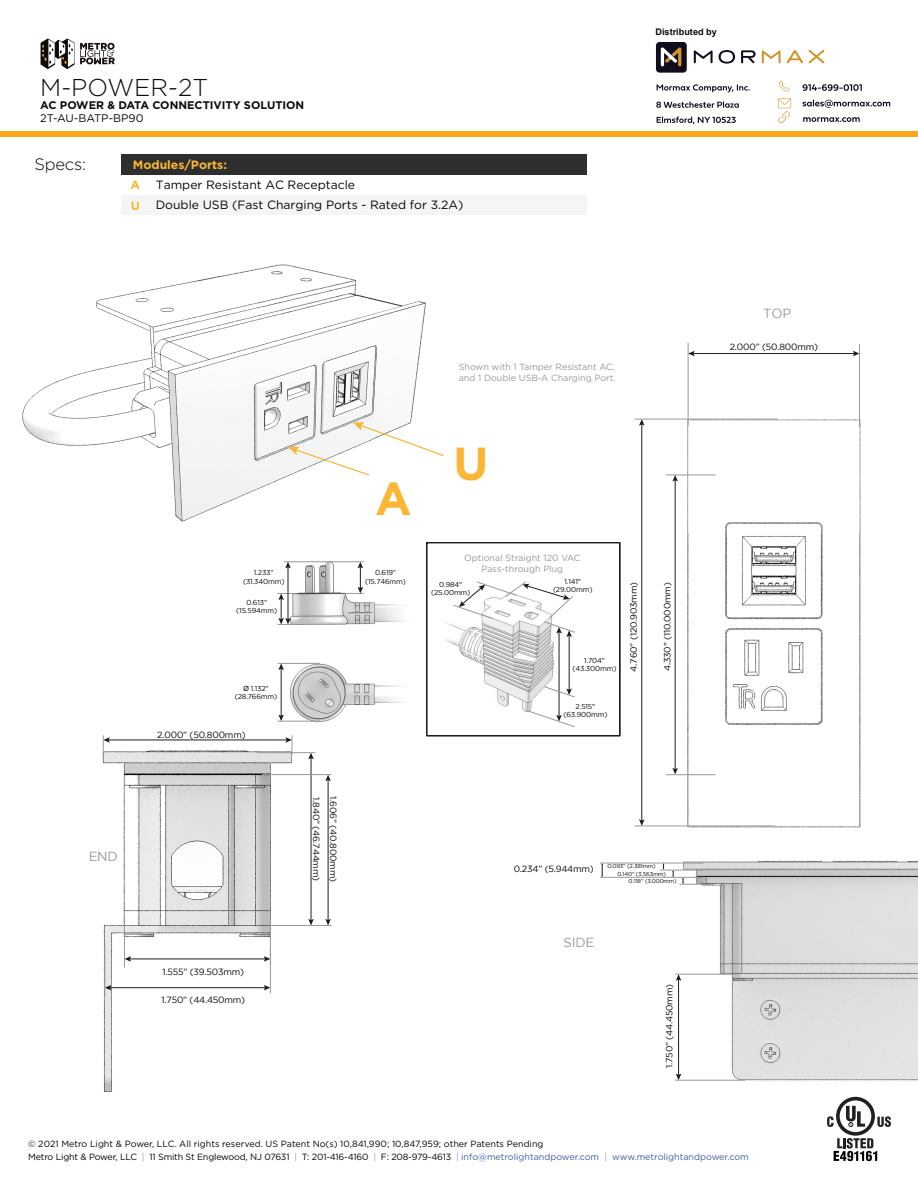
<style>
.page{position:relative;width:918px;height:1188px;background:#fff}
.page>*{position:absolute;margin:0;border:0;box-sizing:border-box;transform-origin:0 0}
.t1{font:700 46.35px "Gotham";color:#fcb534}
.t2{font:300 24.3px "Gotham";color:#0c0d0b}
.t3{font:300 16.5px "Gotham";letter-spacing:-.015em;color:#040503}
.t4{font:13.2px "Gotham";letter-spacing:-.02em;color:#999}
.t5{font:12px/20.2px "Gotham";color:#040503}
.t6{font:700 12px/20.2px "Gotham";color:#fcb534}
.t7{font:700 11.1px "Gotham";color:#0c0d0b}
.t8{font:11.1px "Gotham";color:#0c0d0b}
.t9{font:700 9.15px "Arial";color:#0c0d0b}
.t10{font:9px/12.8px "Gotham";color:#040503}
.t11{font:9px "Gotham";letter-spacing:-.02em;color:#040503}
.t12{font:9px/10.8px "Gotham";color:#999}
.t13{font:7.2px/8.6px "Gotham";letter-spacing:-.02em;color:#040503;text-align:center}
.t14{font:5.55px "Gotham";letter-spacing:-.02em;color:#040503}
.s1{font-family:"Arial"}
.s2{color:#999}
.s3{color:#405da4}
</style>
<div class="page">
<svg style="left:827px;top:1097px;width:64px;height:64px"></svg>
<img style="left:102px;top:737px;width:203px;height:355px">
<img style="left:681px;top:860px;width:237px;height:221px">
<img style="left:641px;top:80px;width:250px;height:748px">
<hr style="left:129px;top:959px;width:137px;height:1px;background:#211d1e">
<svg style="left:264px;top:956px;width:6px;height:6px"></svg>
<svg style="left:125px;top:956px;width:6px;height:6px"></svg>
<hr style="left:108px;top:740px;width:180px;height:1px;background:#211d1e">
<hr style="left:328px;top:779px;width:1px;height:142px;background:#211d1e">
<svg style="left:325px;top:919px;width:6px;height:6px"></svg>
<svg style="left:325px;top:775px;width:6px;height:6px"></svg>
<hr style="left:311px;top:757px;width:1px;height:164px;background:#211d1e">
<svg style="left:308px;top:919px;width:6px;height:6px"></svg>
<svg style="left:308px;top:753px;width:6px;height:6px"></svg>
<hr style="left:257px;top:752px;width:58px;height:1px;background:#999">
<hr style="left:262px;top:774px;width:70px;height:1px;background:#999">
<hr style="left:271px;top:925px;width:61px;height:1px;background:#999">
<hr style="left:678px;top:979px;width:1px;height:97px;background:#211d1e">
<svg style="left:676px;top:975px;width:5px;height:6px"></svg>
<svg style="left:676px;top:1074px;width:5px;height:6px"></svg>
<hr style="left:675px;top:1080px;width:70px;height:1px;background:#999">
<hr style="left:675px;top:974px;width:60px;height:1px;background:#999">
<svg style="left:285px;top:735px;width:8px;height:20px"></svg>
<hr style="left:270px;top:920px;width:1px;height:44px;background:#999">
<svg style="left:103px;top:735px;width:7px;height:25px"></svg>
<hr style="left:124px;top:917px;width:1px;height:51px;background:#999">
<hr style="left:109px;top:987px;width:157px;height:1px;background:#211d1e">
<svg style="left:264px;top:985px;width:6px;height:5px"></svg>
<svg style="left:106px;top:985px;width:5px;height:5px"></svg>
<hr style="left:270px;top:949px;width:1px;height:44px;background:#999">
<hr style="left:105px;top:946px;width:1px;height:50px;background:#999">
<svg style="left:682px;top:878px;width:2px;height:6px"></svg>
<hr style="left:679px;top:884px;width:30px;height:1px;background:#999">
<hr style="left:600px;top:877px;width:103px;height:1px;background:#999">
<svg style="left:672px;top:871px;width:2px;height:6px"></svg>
<svg style="left:601px;top:864px;width:2px;height:13px"></svg>
<hr style="left:600px;top:863px;width:103px;height:1px;background:#999">
<hr style="left:660px;top:870px;width:43px;height:1px;background:#999">
<hr style="left:675px;top:479px;width:1px;height:291px;background:#211d1e">
<svg style="left:672px;top:768px;width:6px;height:6px"></svg>
<svg style="left:672px;top:476px;width:6px;height:5px"></svg>
<hr style="left:666px;top:475px;width:49px;height:1px;background:#999">
<hr style="left:666px;top:774px;width:49px;height:1px;background:#999">
<hr style="left:641px;top:424px;width:1px;height:397px;background:#211d1e">
<svg style="left:639px;top:819px;width:6px;height:7px"></svg>
<svg style="left:639px;top:420px;width:6px;height:6px"></svg>
<hr style="left:634px;top:419px;width:144px;height:1px;background:#999">
<hr style="left:634px;top:826px;width:141px;height:1px;background:#999">
<hr style="left:693px;top:353px;width:162px;height:1px;background:#211d1e">
<svg style="left:853px;top:351px;width:6px;height:5px"></svg>
<svg style="left:689px;top:351px;width:6px;height:5px"></svg>
<hr style="left:859px;top:344px;width:1px;height:83px;background:#999">
<hr style="left:688px;top:343px;width:1px;height:82px;background:#999">
<img style="left:22px;top:201px;width:404px;height:321px">
<div style="left:122px;top:195px;width:465px;height:20px;background:#f4f5f6"></div>
<div style="left:122px;top:215px;width:465px;height:20px;background:#fff"></div>
<div style="left:122px;top:155px;width:465px;height:20px;background:#2e2e2e"></div>
<svg style="left:288px;top:422px;width:156px;height:54px"></svg>
<img style="left:279px;top:561px;width:126px;height:161px">
<hr style="left:281px;top:668px;width:1px;height:49px;background:#211d1e">
<svg style="left:278px;top:715px;width:6px;height:6px"></svg>
<svg style="left:278px;top:664px;width:6px;height:6px"></svg>
<hr style="left:278px;top:663px;width:42px;height:1px;background:#999">
<hr style="left:278px;top:721px;width:42px;height:1px;background:#999">
<hr style="left:284px;top:562px;width:46px;height:1px;background:#999">
<svg style="left:345px;top:563px;width:19px;height:31px"></svg>
<hr style="left:330px;top:562px;width:34px;height:1px;background:#999">
<hr style="left:288px;top:566px;width:1px;height:54px;background:#211d1e">
<svg style="left:278px;top:593px;width:19px;height:32px"></svg>
<svg style="left:285px;top:562px;width:6px;height:6px"></svg>
<svg style="left:426px;top:542px;width:195px;height:195px"></svg>
<svg style="left:41px;top:39px;width:74px;height:30px"></svg>
<div style="left:0;top:131px;width:918px;height:6px;background:#f9a81b"></div>
<svg style="left:803px;top:117px;width:57px;height:5px"></svg>
<svg style="left:803px;top:100px;width:87px;height:8px"></svg>
<svg style="left:778px;top:98px;width:13px;height:25px"></svg>
<svg style="left:779px;top:81px;width:11px;height:11px"></svg>
<svg style="left:803px;top:84px;width:59px;height:7px"></svg>
<svg style="left:656px;top:84px;width:94px;height:40px"></svg>
<svg style="left:719px;top:50px;width:16px;height:14px"></svg>
<svg style="left:762px;top:50px;width:19px;height:13px"></svg>
<svg style="left:694px;top:50px;width:19px;height:13px"></svg>
<svg style="left:809px;top:50px;width:15px;height:13px"></svg>
<svg style="left:741px;top:50px;width:15px;height:13px"></svg>
<svg style="left:787px;top:50px;width:16px;height:13px"></svg>
<div style="left:656px;top:42px;width:31px;height:31px;background:#110c1e;border-radius:4px"></div>
<svg style="left:661px;top:47px;width:20px;height:19px"></svg>
<h2 class="t2" style="left:40px;top:76px;width:169px">M-POWER-2T</h2>
<p class="t7" style="left:40px;top:100px;width:266px">AC POWER &amp; DATA CONNECTIVITY SOLUTION</p>
<p class="t8" style="left:40px;top:113px;width:105px">2T-AU-BATP-BP90</p>
<h3 class="t3" style="left:35px;top:156px;width:53px">Specs:</h3>
<h3 class="t6" style="left:133px;top:156px;width:96px">Modules/Ports:</h3>
<h3 class="t6" style="left:130px;top:176px;width:11px">A<br>U</h3>
<h3 class="t5" style="left:156px;top:176px;width:309px">Tamper Resistant AC Receptacle<br>Double USB (Fast Charging Ports - Rated for 3.2A)</h3>
<p class="t9" style="left:655px;top:27px;width:63px">Distributed by</p>
<h3 class="t4" style="left:89px;top:851px;width:31px">END</h3>
<p class="t12" style="left:459px;top:362px;width:159px">Shown with 1 Tamper Resistant AC, and 1 Double USB-A Charging Port.</p>
<h1 class="t1" style="left:375px;top:479px;width:38px">A</h1>
<p class="t13" style="left:243px;top:569px;width:43px">1.233” (31.340mm)</p>
<p class="t13" style="left:365px;top:569px;width:42px">0.619” (15.746mm)</p>
<p class="t13" style="left:236px;top:598px;width:42px">0.613” (15.594mm)</p>
<p class="t13" style="left:235px;top:684px;width:44px"><span class="s1">Ø</span> 1.132” (28.766mm)</p>
<p class="t11" style="left:157px;top:732px;width:90px">2.000” (50.800mm)</p>
<h1 class="t1" style="left:454px;top:444px;width:37px">U</h1>
<p class="t12" style="left:464px;top:553px;width:118px;text-align:center">Optional Straight 120 VAC<br>Pass-through Plug</p>
<p class="t13" style="left:553px;top:577px;width:41px">1.141" (29.00mm)</p>
<p class="t13" style="left:431px;top:581px;width:41px">0.984" (25.00mm)</p>
<p class="t13" style="left:573px;top:656px;width:45px">1.704" (43.300mm)</p>
<p class="t13" style="left:563px;top:702px;width:46px">2.515" (63.900mm)</p>
<p class="t11" style="left:630px;top:672px;width:91px;rotate:-90deg">4.760” (120.903mm)</p>
<p class="t11" style="left:664px;top:671px;width:90px;rotate:-90deg">4.330" (110.000mm)</p>
<p class="t11" style="left:162px;top:968px;width:83px">1.555” (39.503mm)</p>
<p class="t11" style="left:161px;top:997px;width:85px">1.750” (44.450mm)</p>
<p class="t11" style="left:320px;top:797px;width:85px;rotate:90deg">1.840” (46.744mm)</p>
<p class="t11" style="left:337px;top:796px;width:87px;rotate:90deg">1.606” (40.800mm)</p>
<p class="t11" style="left:514px;top:865px;width:82px">0.234” (5.944mm)</p>
<p class="t14" style="left:607px;top:864px;width:50px">0.093” (2.381mm)</p>
<p class="t14" style="left:617px;top:871px;width:50px">0.140” (3.563mm)</p>
<p class="t14" style="left:629px;top:879px;width:49px">0.118” (3.000mm)</p>
<h3 class="t4" style="left:564px;top:938px;width:32px">SIDE</h3>
<p class="t11" style="left:666px;top:1068px;width:85px;rotate:-90deg">1.750” (44.450mm)</p>
<h3 class="t4" style="left:763px;top:309px;width:30px">TOP</h3>
<p class="t11" style="left:730px;top:343px;width:90px">2.000” (50.800mm)</p>
<p class="t10" style="left:28px;top:1138px;width:722px">© 2021 Metro Light &amp; Power, LLC. All rights reserved. US Patent No(s) 10,841,990; 10,847,959; other Patents Pending<br>Metro Light &amp; Power, LLC <span class="s2">|</span> 11 Smith St Englewood, NJ 07631 <span class="s2">|</span> T: 201-416-4160 <span class="s2">|</span> F: 208-979-4613 <span class="s2">|</span> <span class="s3">info@metrolightandpower.com</span> <span class="s2">|</span> <span class="s3">www.metrolightandpower.com</span></p>
</div>
